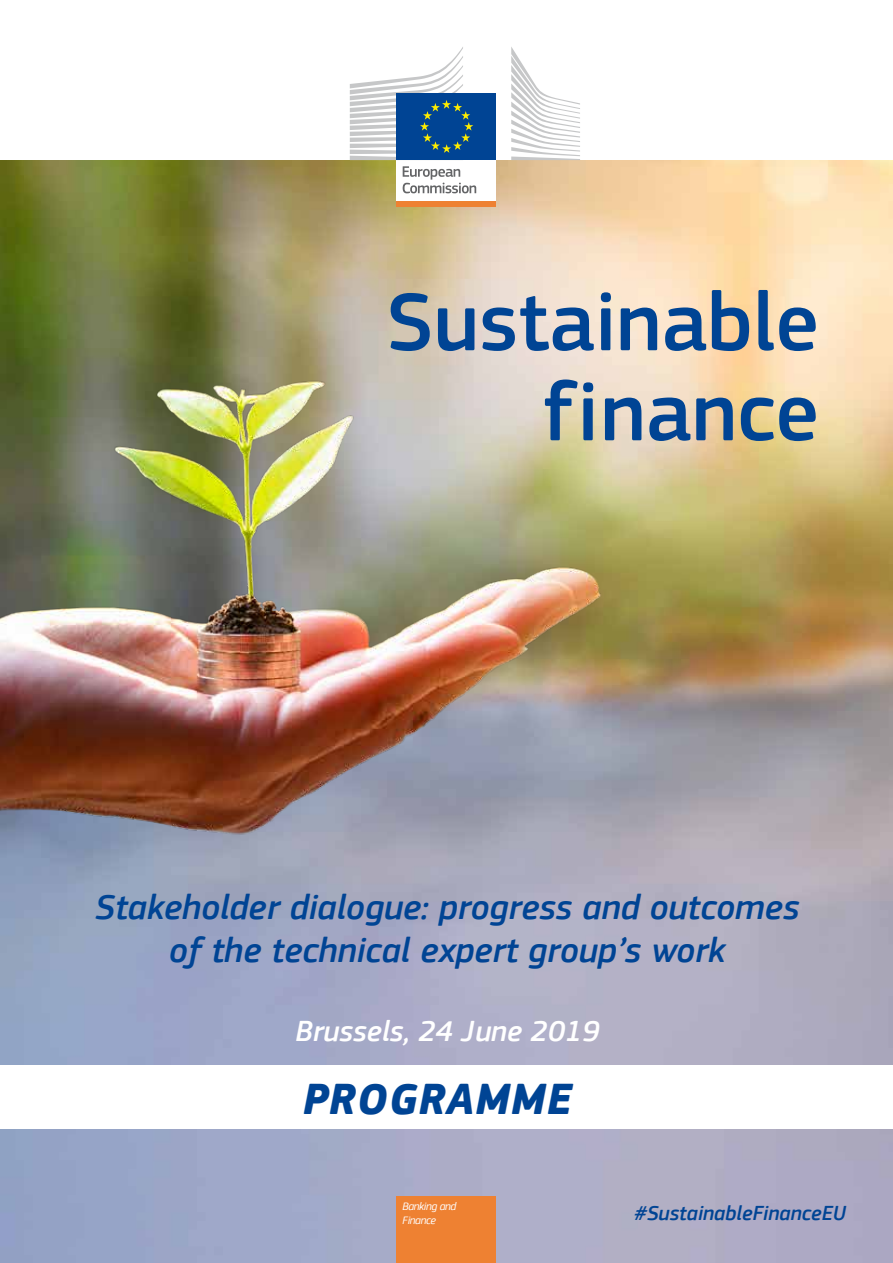
<style>
.page{position:relative;width:893px;height:1263px;background:#fff}
.page>*{position:absolute;margin:0;border:0;box-sizing:border-box;transform-origin:0 0}
.t1{font:500 85.5px/90px "EC Square Sans Pro";color:#004494;text-align:right}
.t2{font:italic 700 45px "EC Square Sans Pro";letter-spacing:.02em;color:#004494}
.t3{font:italic 500 36px/43.2px "EC Square Sans Pro";color:#004494;text-align:center}
.t4{font:italic 500 30px "EC Square Sans Pro";color:#fff}
.t5{font:italic 500 21px "EC Square Sans Pro";color:#004494}
.t6{font:italic 11.4px/13.6px "EC Square Sans Pro";letter-spacing:-.03em;color:#fff}
</style>
<div class="page">
<img style="left:0;top:160px;width:893px;height:1103px">
<div style="left:397px;top:158px;width:99px;height:43px;background:#fff"></div>
<svg style="left:403px;top:166px;width:73px;height:27px"></svg>
<svg style="left:511px;top:47px;width:69px;height:113px"></svg>
<div style="left:397px;top:94px;width:99px;height:66px;background:#004494"></div>
<svg style="left:350px;top:47px;width:123px;height:113px"></svg>
<div style="left:397px;top:201px;width:99px;height:6px;background:#ee8132"></div>
<div style="left:397px;top:1196px;width:99px;height:67px;background:#ee8132"></div>
<div style="left:0;top:1065px;width:893px;height:63px;background:#fff"></div>
<h1 class="t1" style="left:387px;top:279px;width:434px">Sustainable finance</h1>
<p class="t3" style="left:95px;top:886px;width:706px">Stakeholder dialogue: progress and outcomes of the technical expert group’s work</p>
<p class="t4" style="left:296px;top:1013px;width:305px">Brussels, 24 June 2019</p>
<p class="t2" style="left:303px;top:1072px;width:271px">PROGRAMME</p>
<p class="t6" style="left:402px;top:1199px;width:55px">Banking and<br>Finance</p>
<p class="t5" style="left:635px;top:1200px;width:213px">#SustainableFinanceEU</p>
</div>
